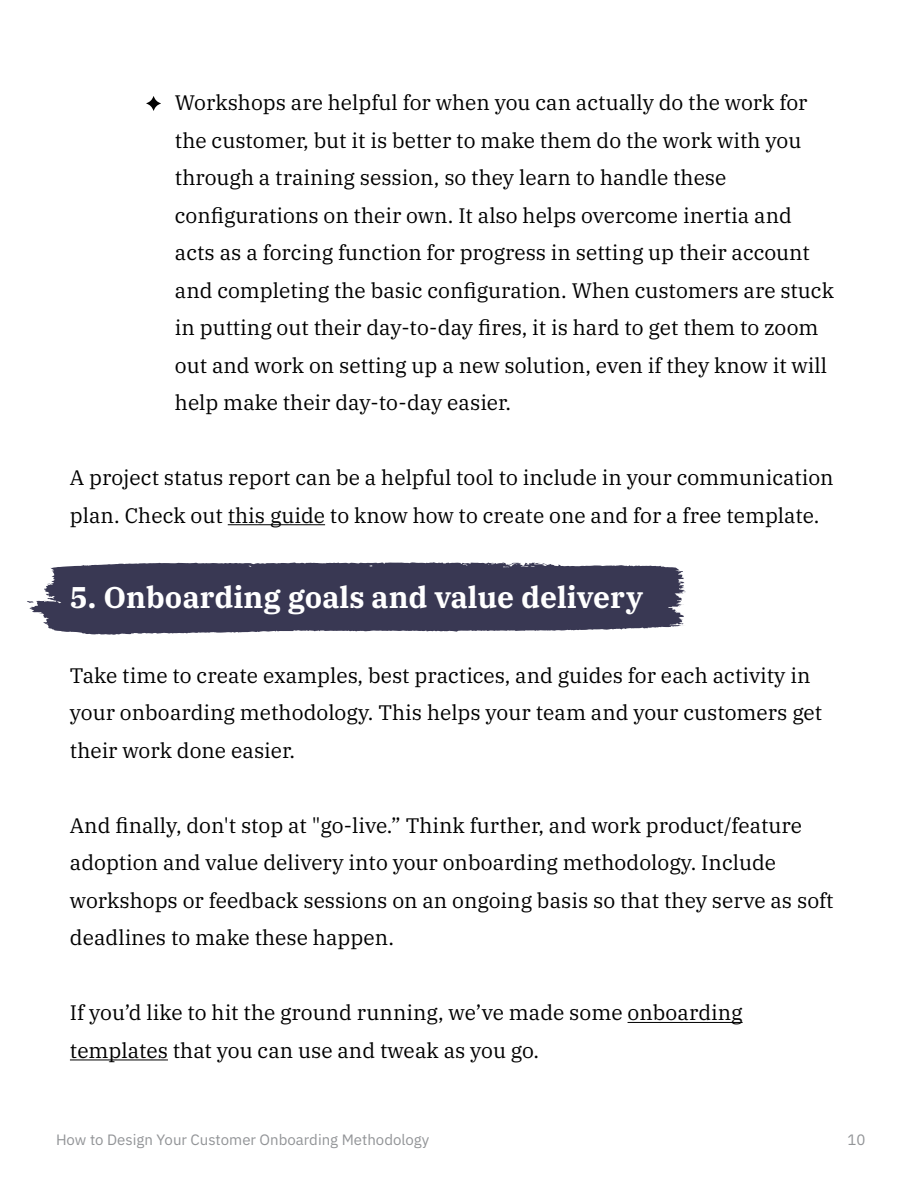
<style>
.page{position:relative;width:918px;height:1188px;background:#fff}
.page>*{position:absolute;margin:0;border:0;box-sizing:border-box;transform-origin:0 0}
.t1{font:700 30px "IBM Plex Serif";color:#fff}
.t2{font:21px/37.5px "IBM Plex Serif";color:#000}
.t3{font:15px "IBM Plex Sans";color:#929497}
</style>
<div class="page">
<svg style="left:30px;top:562px;width:656px;height:73px;background:#4f4e66"></svg>
<svg style="left:27px;top:601px;width:7px;height:2px"></svg>
<hr style="left:228px;top:524px;width:97px;height:1px;background:#000">
<hr style="left:628px;top:1022px;width:115px;height:1px;background:#000">
<hr style="left:70px;top:1059px;width:98px;height:1px;background:#000">
<svg style="left:146px;top:96px;width:15px;height:15px"></svg>
<p class="t2" style="left:175px;top:82px;width:661px">Workshops are helpful for when you can actually do the work for the customer, but it is better to make them do the work with you through a training session, so they learn to handle these configurations on their own. It also helps overcome inertia and acts as a forcing function for progress in setting up their account and completing the basic configuration. When customers are stuck in putting out their day-to-day fires, it is hard to get them to zoom out and work on setting up a new solution, even if they know it will help make their day-to-day easier.</p>
<p class="t2" style="left:70px;top:457px;width:765px">A project status report can be a helpful tool to include in your communication plan. Check out this guide to know how to create one and for a free template.</p>
<h1 class="t1" style="left:70px;top:573px;width:575px">5. Onboarding goals and value delivery</h1>
<p class="t2" style="left:70px;top:655px;width:754px">Take time to create examples, best practices, and guides for each activity in your onboarding methodology. This helps your team and your customers get their work done easier.</p>
<p class="t2" style="left:70px;top:805px;width:765px">And finally, don't stop at "go-live.” Think further, and work product/feature adoption and value delivery into your onboarding methodology. Include workshops or feedback sessions on an ongoing basis so that they serve as soft deadlines to make these happen.</p>
<p class="t2" style="left:70px;top:992px;width:674px">If you’d like to hit the ground running, we’ve made some onboarding templates that you can use and tweak as you go.</p>
<p class="t3" style="left:56px;top:1128px;width:375px">How to Design Your Customer Onboarding Methodology</p>
<p class="t3" style="left:848px;top:1128px;width:19px">10</p>
</div>
